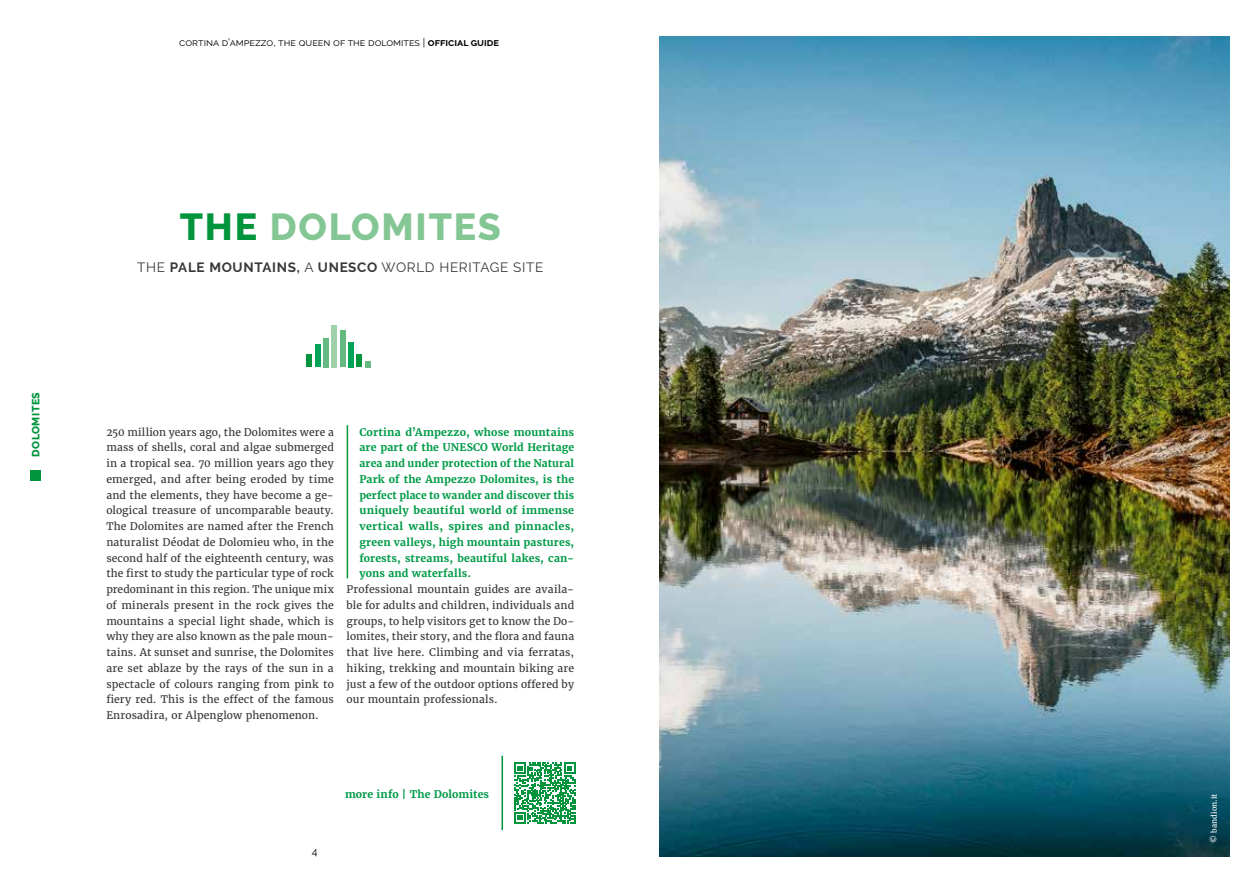
<style>
.page{position:relative;width:1259px;height:893px;background:#fff}
.page>*{position:absolute;margin:0;border:0;box-sizing:border-box;transform-origin:0 0}
.t1{font:800 37.5px "Raleway";letter-spacing:.05em;color:#85c695}
.t2{font:13.5px "Raleway";letter-spacing:.05em;color:#383937}
.t3{font:10.5px/15.8px "Merriweather";letter-spacing:.005em;color:#383937;text-align:justify}
.t4{font:700 10.5px/15.8px "Merriweather";letter-spacing:.015em;color:#009b48;text-align:justify}
.t5{font:10.5px "Raleway";color:#000}
.t6{font:800 10.5px "Raleway";letter-spacing:.05em;color:#00943d}
.t7{font:7.5px "Merriweather";letter-spacing:.01em;color:#fff}
.s1{font-weight:700}
.s2{color:#00943d}
</style>
<div class="page">
<div style="left:315px;top:344px;width:5px;height:23px;background:#00a458"></div>
<div style="left:323px;top:338px;width:6px;height:29px;background:#65ba81"></div>
<div style="left:331px;top:325px;width:6px;height:42px;background:#a1d1aa"></div>
<div style="left:340px;top:330px;width:5px;height:37px;background:#65ba81"></div>
<div style="left:348px;top:341px;width:6px;height:26px;background:#00a458"></div>
<div style="left:356px;top:354px;width:6px;height:13px;background:#00943d"></div>
<div style="left:306px;top:354px;width:6px;height:13px;background:#00943d"></div>
<svg style="left:365px;top:361px;width:5px;height:6px"></svg>
<hr style="left:347px;top:425px;width:1px;height:153px;background:#00943d">
<img style="left:659px;top:36px;width:570px;height:821px">
<div style="left:30px;top:470px;width:10px;height:11px;background:#00943d"></div>
<hr style="left:501px;top:756px;width:2px;height:74px;background:#00943d">
<svg style="left:514px;top:762px;width:61px;height:61px"></svg>
<p class="t6" style="left:30px;top:457px;width:66px;rotate:-90deg">DOLOMITES</p>
<p class="t5" style="left:179px;top:36px;width:321px">cortina d’ampezzo, the queen of the dolomites | <span class="s1">official guide</span></p>
<h1 class="t1" style="left:180px;top:205px;width:322px"><span class="s2">THE</span> DOLOMITES</h1>
<p class="t2" style="left:137px;top:260px;width:407px">THE <span class="s1">PALE MOUNTAINS,</span> A <span class="s1">UNESCO</span> WORLD HERITAGE SITE</p>
<p class="t3" style="left:106px;top:424px;width:229px">250 million years ago, the Dolomites were a mass of shells, coral and algae submerged in a tropical sea. 70 million years ago they emerged, and after being eroded by time and the elements, they have become a ge&shy;ological treasure of uncomparable beauty.<br>The Dolomites are named after the French naturalist Déodat de Dolomieu who, in the second half of the eighteenth century, was the first to study the particular type of rock predominant in this region. The unique mix of minerals present in the rock gives the mountains a special light shade, which is why they are also known as the pale moun&shy;tains. At sunset and sunrise, the Dolomites are set ablaze by the rays of the sun in a spectacle of colours ranging from pink to fiery red. This is the effect of the famous Enrosadira, or Alpenglow phenomenon.</p>
<p class="t4" style="left:359px;top:424px;width:216px">Cortina d’Ampezzo, whose mountains are part of the UNESCO World Heritage area and under protection of the Natural Park of the Ampezzo Dolomites, is the perfect place to wander and discover this uniquely beautiful world of immense vertical walls, spires and pinnacles, green valleys, high mountain pastures, forests, streams, beautiful lakes, can&shy;yons and waterfalls.</p>
<p class="t3" style="left:347px;top:581px;width:229px">Professional mountain guides are availa&shy;ble for adults and children, individuals and groups, to help visitors get to know the Do&shy;lomites, their story, and the flora and fauna that live here. Climbing and via ferratas, hiking, trekking and mountain biking are just a few of the outdoor options offered by our mountain professionals.</p>
<p class="t5" style="left:312px;top:846px;width:7px">4</p>
<p class="t4" style="left:345px;top:786px;width:146px">more info | The Dolomites</p>
<p class="t7" style="left:1209px;top:843px;width:51px;rotate:-90deg">© bandion.it</p>
</div>
